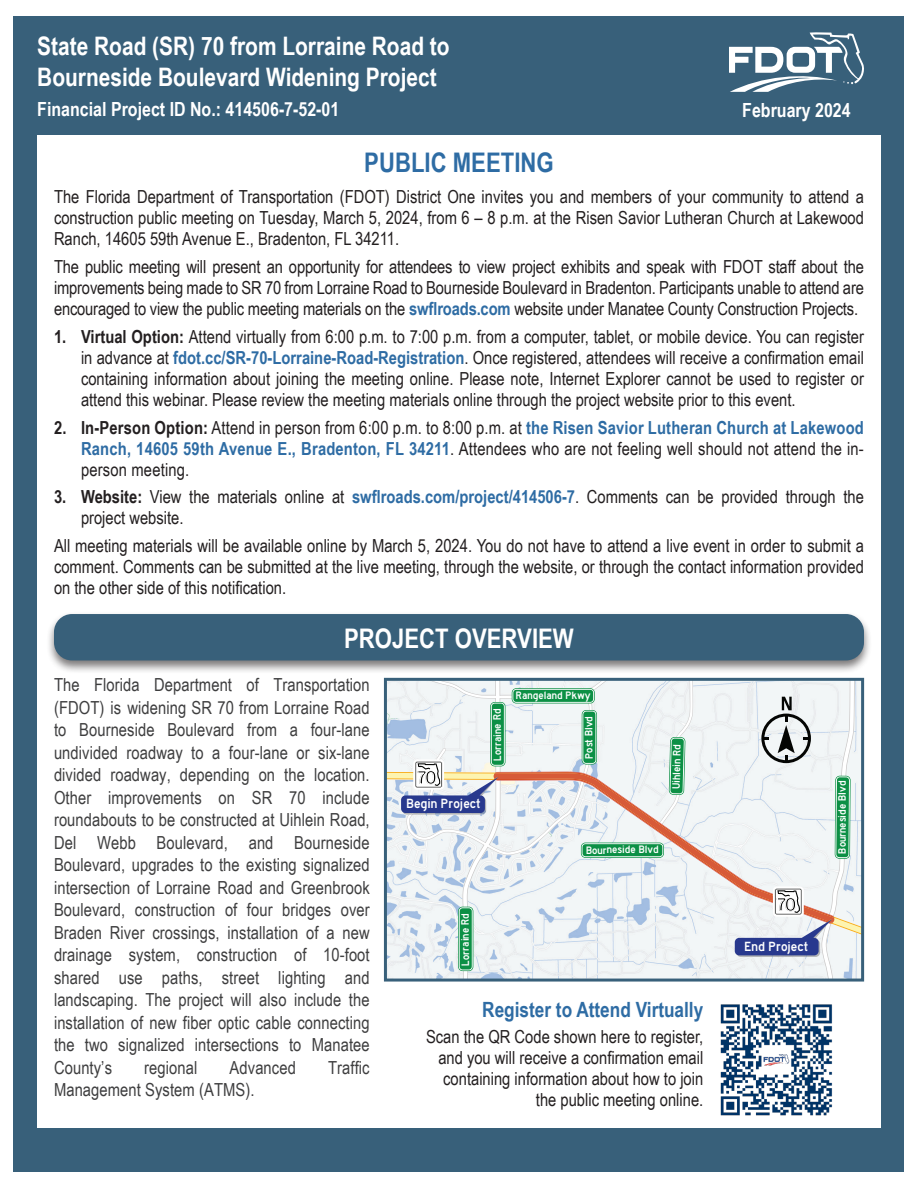
<style>
.page{position:relative;width:918px;height:1188px;background:#fff}
.page>*{position:absolute;margin:0;border:0;box-sizing:border-box;transform-origin:0 0}
.t1{font:700 27px "Arial Narrow";color:#fff}
.t2{font:700 27px "Arial Narrow";color:#2e6ca4}
.t3{font:700 25.5px/30.6px "Arial Narrow";color:#fff}
.t4{font:700 21px "Arial Narrow";color:#2e6ca4}
.t5{font:700 19.5px "Arial Narrow";color:#fff}
.t6{font:18.75px "Clearview Hwy Four W";color:#050504}
.t7{font:18px/21px "Arial Narrow";color:#231f20;text-align:justify}
.t8{font:18px/22.5px "Arial Narrow";letter-spacing:.005em;color:#3e3e3f;text-align:justify}
.t9{font:13.8px "Highway Gothic";color:#fff}
.t10{font:11.25px "Highway Gothic";letter-spacing:-.005em;color:#fff}
.s1{font-weight:700;color:#2e6ca4}
.s2{font-weight:700}
</style>
<div class="page">
<div style="left:14px;top:16px;width:890px;height:1156px;background:#38607a"></div>
<div style="left:37px;top:135px;width:844px;height:993px;background:#fff"></div>
<div style="left:46px;top:611px;width:826px;height:63px;background:#231f20;opacity:.6"></div>
<div style="left:54px;top:614px;width:810px;height:46px;background:#38607a;border-radius:18px"></div>
<svg style="left:729px;top:32px;width:135px;height:60px"></svg>
<img style="left:720px;top:1004px;width:112px;height:112px">
<img style="left:693px;top:682px;width:167px;height:90px">
<svg style="left:693px;top:773px;width:167px;height:205px;fill:#f2f6f7"></svg>
<svg style="left:693px;top:773px;width:42px;height:150px;fill:#f2f6f7"></svg>
<svg style="left:388px;top:682px;width:305px;height:296px"></svg>
<div style="left:384px;top:678px;width:480px;height:304px;border:3px solid #38607a"></div>
<svg style="left:735px;top:679px;width:120px;height:301px"></svg>
<h2 class="t3" style="left:37px;top:30px;width:414px">State Road (SR) 70 from Lorraine Road to<br>Bourneside Boulevard Widening Project</h2>
<p class="t5" style="left:37px;top:94px;width:304px">Financial Project ID No.: 414506-7-52-01</p>
<p class="t5" style="left:742px;top:95px;width:110px">February 2024</p>
<h1 class="t2" style="left:364px;top:142px;width:191px">PUBLIC MEETING</h1>
<p class="t7" style="left:54px;top:186px;width:812px">The Florida Department of Transportation (FDOT) District One invites you and members of your community to attend a construction public meeting on Tuesday, March 5, 2024, from 6 – 8 p.m. at the Risen Savior Lutheran Church at Lakewood Ranch, 14605 59th Avenue E., Bradenton, FL 34211.</p>
<p class="t7" style="left:54px;top:256px;width:811px">The public meeting will present an opportunity for attendees to view project exhibits and speak with FDOT staff about the improvements being made to SR 70 from Lorraine Road to Bourneside Boulevard in Bradenton. Participants unable to attend are encouraged to view the public meeting materials on the <span class="s1">swflroads.com</span> website under Manatee County Construction Projects.</p>
<p class="t7" style="left:81px;top:325px;width:785px;text-indent:-27px"><span class="s2">1. Virtual Option:</span> Attend virtually from 6:00 p.m. to 7:00 p.m. from a computer, tablet, or mobile device. You can register in advance at <span class="s1">fdot.cc/SR-70-Lorraine-Road-Registration</span>. Once registered, attendees will receive a confirmation email containing information about joining the meeting online. Please note, Internet Explorer cannot be used to register or attend this webinar. Please review the meeting materials online through the project website prior to this event.</p>
<p class="t7" style="left:81px;top:416px;width:785px;text-indent:-27px"><span class="s2">2. In-Person Option:</span> Attend in person from 6:00 p.m. to 8:00 p.m. at <span class="s1">the Risen Savior Lutheran Church at Lakewood Ranch, 14605 59th Avenue E., Bradenton, FL 34211</span>. Attendees who are not feeling well should not attend the in&shy;person meeting.</p>
<p class="t7" style="left:81px;top:486px;width:784px;text-indent:-27px"><span class="s2">3. Website:</span> View the materials online at <span class="s1">swflroads.com/project/414506-7</span>. Comments can be provided through the project website.</p>
<p class="t7" style="left:54px;top:535px;width:811px">All meeting materials will be available online by March 5, 2024. You do not have to attend a live event in order to submit a comment. Comments can be submitted at the live meeting, through the website, or through the contact information provided on the other side of this notification.</p>
<h1 class="t1" style="left:344px;top:618px;width:231px">PROJECT OVERVIEW</h1>
<p class="t8" style="left:54px;top:673px;width:317px">The Florida Department of Transportation (FDOT) is widening SR 70 from Lorraine Road to Bourneside Boulevard from a four-lane undivided roadway to a four-lane or six-lane divided roadway, depending on the location.<br>Other improvements on SR 70 include roundabouts to be constructed at Uihlein Road, Del Webb Boulevard, and Bourneside Boulevard, upgrades to the existing signalized intersection of Lorraine Road and Greenbrook Boulevard, construction of four bridges over Braden River crossings, installation of a new drainage system, construction of 10-foot shared use paths, street lighting and landscaping. The project will also include the installation of new fiber optic cable connecting the two signalized intersections to Manatee County’s</p>
<p class="t8" style="left:144px;top:1055px;width:55px">regional</p>
<p class="t8" style="left:230px;top:1055px;width:68px">Advanced</p>
<p class="t8" style="left:328px;top:1055px;width:43px">Traffic</p>
<p class="t8" style="left:54px;top:1078px;width:202px">Management System (ATMS).</p>
<p class="t6" style="left:417px;top:766px;width:23px">70</p>
<p class="t9" style="left:406px;top:796px;width:76px">Begin Project</p>
<p class="t10" style="left:491px;top:761px;width:54px;rotate:-90deg">Lorraine Rd</p>
<p class="t10" style="left:516px;top:689px;width:76px">Rangeland Pkwy</p>
<p class="t10" style="left:583px;top:759px;width:44px;rotate:-90deg">Post Blvd</p>
<p class="t10" style="left:670px;top:789px;width:47px;rotate:-89deg">Uihlein Rd</p>
<p class="t10" style="left:586px;top:844px;width:74px">Bourneside Blvd</p>
<p class="t10" style="left:459px;top:966px;width:54px;rotate:-90deg">Lorraine Rd</p>
<p class="t4" style="left:482px;top:994px;width:223px">Register to Attend Virtually</p>
<p class="t7" style="left:426px;top:1026px;width:279px;text-align:right">Scan the QR Code shown here to register, and you will receive a confirmation email containing information about how to join the public meeting online.</p>
<p class="t6" style="left:776px;top:893px;width:23px">70</p>
<p class="t9" style="left:744px;top:939px;width:65px">End Project</p>
<p class="t10" style="left:836px;top:854px;width:74px;rotate:-90deg">Bourneside Blvd</p>
</div>
